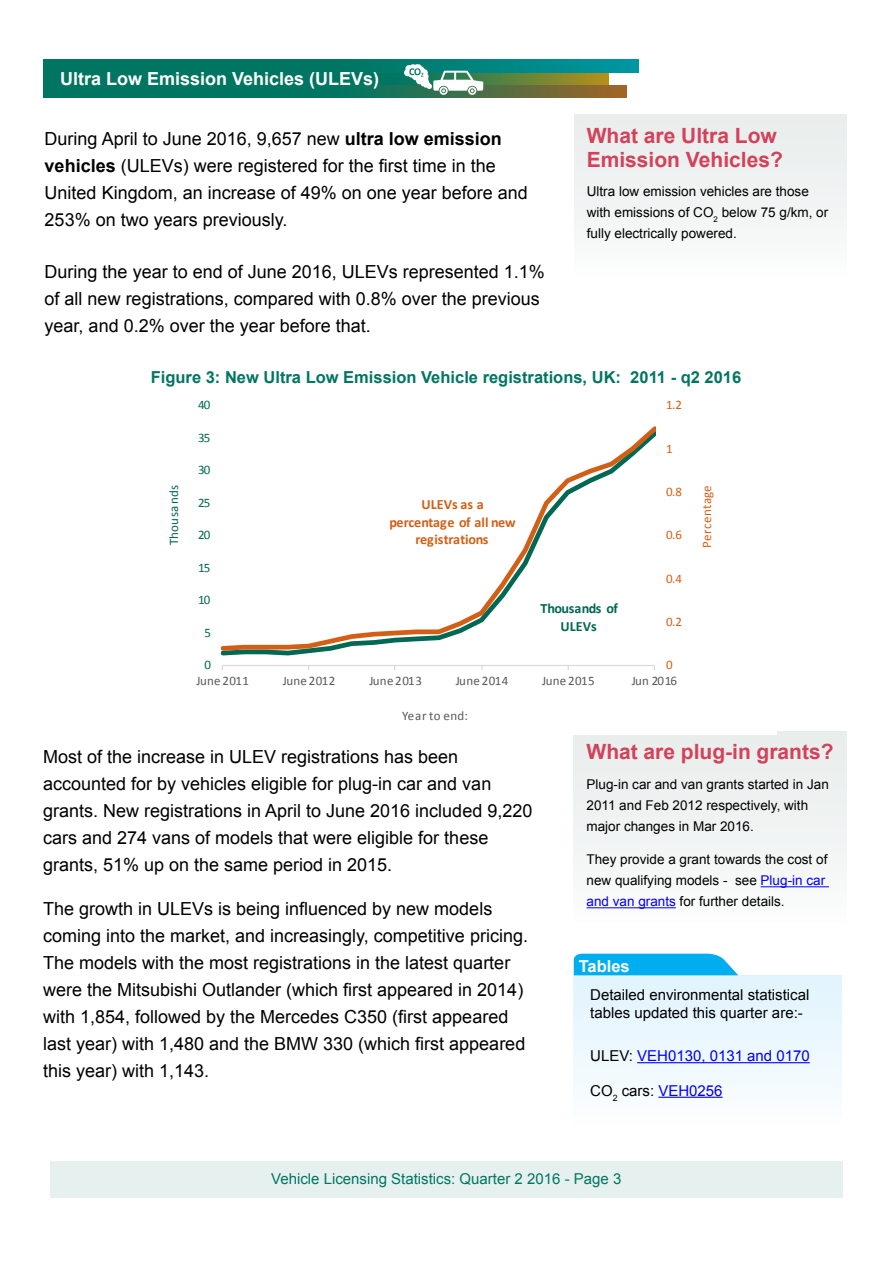
<style>
.page{position:relative;width:893px;height:1263px;background:#fff}
.page>*{position:absolute;margin:0;border:0;box-sizing:border-box;transform-origin:0 0}
.t1{font:700 21px/24px "Arial";color:#d4415a}
.t2{font:18px/27px "Arial";color:#000}
.t3{font:700 18px "Arial";color:#fff}
.t4{font:700 16.5px "Arial";color:#007662}
.t5{font:700 16.5px "Arial";color:#fff}
.t6{font:15px/18px "Arial";color:#000}
.t7{font:15px "Arial";color:#007662}
.t8{font:15px "Arial";color:#00f}
.t9{font:700 14.1px/17.7px "Calibri";letter-spacing:-.005em;color:#d25f15;text-align:center}
.t10{font:700 14.1px/17.7px "Calibri";letter-spacing:-.01em;color:#006853;text-align:center}
.t11{font:13.5px/21px "Arial";color:#000}
.t12{font:13.05px "Calibri";letter-spacing:.02em;color:#595959}
.t13{font:13.05px "Calibri";letter-spacing:.03em;color:#d25f15}
.t14{font:13.05px "Calibri";letter-spacing:-.03em;color:#006853}
.t15{font:13.05px "Calibri";letter-spacing:.04em;color:#595959}
.t16{font:13.05px "Calibri";letter-spacing:.02em;color:#006853}
.s1{font-weight:700}
.s2{color:#00f}
.s3{color:#000}
</style>
<div class="page">
<div style="left:50px;top:1161px;width:792px;height:36px;background:#e6f1ef"></div>
<div style="left:574px;top:731px;width:272px;height:192px;background:#f0f3f3"></div>
<hr style="left:761px;top:886px;width:68px;height:1px;background:#00f">
<hr style="left:586px;top:907px;width:90px;height:1px;background:#00f">
<div style="left:574px;top:115px;width:272px;height:161px;background:#f0f3f3"></div>
<svg style="left:43px;top:72px;width:566px;height:13px;background:#1d7a57"></svg>
<svg style="left:43px;top:60px;width:595px;height:12px;background:#007d70"></svg>
<svg style="left:43px;top:85px;width:584px;height:13px;background:#247254"></svg>
<div style="left:574px;top:975px;width:268px;height:153px;background:linear-gradient(to bottom,#e0f3fd,#fbfdff)"></div>
<svg style="left:574px;top:954px;width:164px;height:21px;background:#10b3f0"></svg>
<div style="left:150px;top:394px;width:627px;height:341px;background:#fff"></div>
<hr style="left:222px;top:665px;width:432px;height:1px;background:#d9d9d9">
<svg style="left:222px;top:426px;width:433px;height:227px"></svg>
<hr style="left:637px;top:1062px;width:173px;height:1px;background:#00f">
<hr style="left:658px;top:1097px;width:65px;height:1px;background:#00f">
<svg style="left:404px;top:64px;width:79px;height:31px"></svg>
<p class="t3" style="left:60px;top:67px;width:321px">Ultra Low Emission Vehicles (ULEVs)</p>
<p class="t1" style="left:587px;top:124px;width:198px">What are Ultra Low<br>Emission Vehicles?</p>
<p class="t11" style="left:587px;top:181px;width:243px">Ultra low emission vehicles are those with emissions of CO<sub>2</sub> below 75 g/km, or fully electrically powered.</p>
<p class="t2" style="left:45px;top:125px;width:485px">During April to June 2016, 9,657 new <span class="s1">ultra low emission vehicles</span> (ULEVs) were registered for the first time in the United Kingdom, an increase of 49% on one year before and 253% on two years previously.</p>
<p class="t2" style="left:45px;top:259px;width:502px">During the year to end of June 2016, ULEVs represented 1.1% of all new registrations, compared with 0.8% over the previous year, and 0.2% over the year before that.</p>
<p class="t4" style="left:151px;top:366px;width:592px">Figure 3: New Ultra Low Emission Vehicle registrations, UK: 2011 - q2 2016</p>
<p class="t16" style="left:165px;top:545px;width:61px;rotate:-90deg">Thousands</p>
<p class="t14" style="left:198px;top:397px;width:14px">40</p>
<p class="t14" style="left:198px;top:429px;width:14px">35</p>
<p class="t14" style="left:198px;top:462px;width:14px">30</p>
<p class="t14" style="left:198px;top:494px;width:14px">25</p>
<p class="t14" style="left:198px;top:527px;width:14px">20</p>
<p class="t14" style="left:198px;top:559px;width:14px">15</p>
<p class="t14" style="left:198px;top:592px;width:14px">10</p>
<p class="t14" style="left:204px;top:624px;width:8px">5</p>
<p class="t14" style="left:204px;top:656px;width:8px">0</p>
<p class="t9" style="left:389px;top:495px;width:128px">ULEVs as a percentage of all new registrations</p>
<p class="t10" style="left:540px;top:600px;width:79px">Thousands of<br>ULEVs</p>
<p class="t13" style="left:666px;top:397px;width:18px">1.2</p>
<p class="t13" style="left:666px;top:440px;width:8px">1</p>
<p class="t13" style="left:666px;top:483px;width:18px">0.8</p>
<p class="t13" style="left:666px;top:527px;width:18px">0.6</p>
<p class="t13" style="left:666px;top:570px;width:18px">0.4</p>
<p class="t13" style="left:666px;top:613px;width:18px">0.2</p>
<p class="t13" style="left:666px;top:656px;width:8px">0</p>
<p class="t12" style="left:197px;top:673px;width:54px">June 2011</p>
<p class="t12" style="left:283px;top:673px;width:54px">June 2012</p>
<p class="t12" style="left:369px;top:673px;width:54px">June 2013</p>
<p class="t12" style="left:456px;top:673px;width:54px">June 2014</p>
<p class="t12" style="left:542px;top:673px;width:54px">June 2015</p>
<p class="t12" style="left:632px;top:673px;width:47px">Jun 2016</p>
<p class="t15" style="left:402px;top:707px;width:68px">Year to end:</p>
<p class="t13" style="left:699px;top:548px;width:63px;rotate:-90deg">Percentage</p>
<p class="t2" style="left:43px;top:744px;width:491px">Most of the increase in ULEV registrations has been accounted for by vehicles eligible for plug-in car and van grants. New registrations in April to June 2016 included 9,220 cars and 274 vans of models that were eligible for these grants, 51% up on the same period in 2015.</p>
<p class="t2" style="left:43px;top:896px;width:486px">The growth in ULEVs is being influenced by new models coming into the market, and increasingly, competitive pricing.<br>The models with the most registrations in the latest quarter were the Mitsubishi Outlander (which first appeared in 2014) with 1,854, followed by the Mercedes C350 (first appeared last year) with 1,480 and the BMW 330 (which first appeared this year) with 1,143.</p>
<p class="t1" style="left:586px;top:740px;width:249px">What are plug-in grants?</p>
<p class="t11" style="left:586px;top:773px;width:244px">Plug-in car and van grants started in Jan<br>2011 and Feb 2012 respectively, with major changes in Mar 2016.</p>
<p class="t11" style="left:586px;top:849px;width:242px">They provide a grant towards the cost of new qualifying models - see <span class="s2">Plug-in car</span></p>
<p class="t11" style="left:586px;top:891px;width:200px"><span class="s2">and van grants</span> for further details.</p>
<p class="t5" style="left:579px;top:955px;width:53px">Tables</p>
<p class="t6" style="left:590px;top:985px;width:221px">Detailed environmental statistical tables updated this quarter are:-</p>
<p class="t8" style="left:590px;top:1046px;width:221px"><span class="s3">ULEV:</span> VEH0130, 0131 and 0170</p>
<p class="t6" style="left:590px;top:1081px;width:134px">CO<sub>2</sub> cars: <span class="s2">VEH0256</span></p>
<p class="t7" style="left:271px;top:1169px;width:352px">Vehicle Licensing Statistics: Quarter 2 2016 - Page 3</p>
</div>
